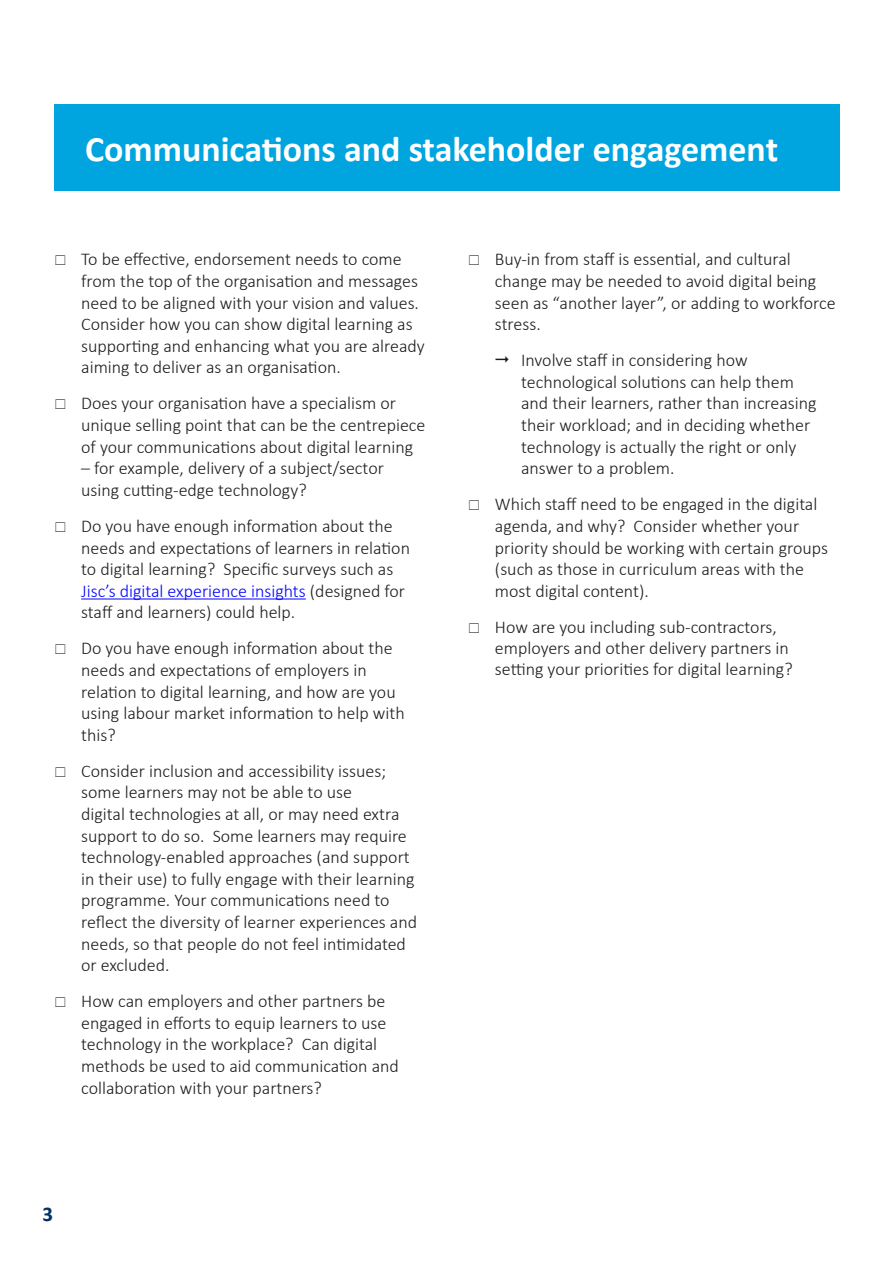
<style>
.page{position:relative;width:893px;height:1263px;background:#fff}
.page>*{position:absolute;margin:0;border:0;box-sizing:border-box;transform-origin:0 0}
.t1{font:700 36px "Calibri";color:#fff}
.t2{font:700 21px "Calibri";color:#003466}
.t3{font:300 18px/21.6px "Calibri";color:#1d1d1b}
.s1{color:#0203ff}
</style>
<div class="page">
<div style="left:54px;top:105px;width:785px;height:86px;background:#00a5df"></div>
<hr style="left:81px;top:598px;width:225px;height:1px;background:#0203ff">
<h1 class="t1" style="left:85px;top:126px;width:695px">Communications and stakeholder engagement</h1>
<p class="t3" style="left:81px;top:248px;width:345px">To be effective, endorsement needs to come from the top of the organisation and messages need to be aligned with your vision and values.<br>Consider how you can show digital learning as supporting and enhancing what you are already aiming to deliver as an organisation.</p>
<p class="t3" style="left:81px;top:392px;width:346px">Does your organisation have a specialism or unique selling point that can be the centrepiece of your communications about digital learning</p>
<p class="t3" style="left:81px;top:457px;width:304px">– for example, delivery of a subject/sector using cutting-edge technology?</p>
<p class="t3" style="left:81px;top:514px;width:330px">Do you have enough information about the needs and expectations of learners in relation to digital learning? Specific surveys such as <span class="s1">Jisc’s digital experience insights</span> (designed for staff and learners) could help.</p>
<p class="t3" style="left:81px;top:637px;width:325px">Do you have enough information about the needs and expectations of employers in relation to digital learning, and how are you using labour market information to help with this?</p>
<p class="t3" style="left:81px;top:759px;width:337px">Consider inclusion and accessibility issues; some learners may not be able to use<br>digital technologies at all, or may need extra support to do so. Some learners may require technology-enabled approaches (and support in their use) to fully engage with their learning programme. Your communications need to reflect the diversity of learner experiences and needs, so that people do not feel intimidated or excluded.</p>
<p class="t3" style="left:81px;top:989px;width:319px">How can employers and other partners be engaged in efforts to equip learners to use technology in the workplace? Can digital methods be used to aid communication and collaboration with your partners?</p>
<p class="t3" style="left:495px;top:248px;width:342px">Buy-in from staff is essential, and cultural change may be needed to avoid digital being seen as “another layer”, or adding to workforce stress.</p>
<p class="t3" style="left:521px;top:349px;width:297px">Involve staff in considering how technological solutions can help them and their learners, rather than increasing their workload; and in deciding whether technology is actually the right or only answer to a problem.</p>
<p class="t3" style="left:495px;top:493px;width:334px">Which staff need to be engaged in the digital agenda, and why? Consider whether your priority should be working with certain groups (such as those in curriculum areas with the most digital content).</p>
<p class="t3" style="left:495px;top:615px;width:299px;line-height:21px">How are you including sub-contractors, employers and other delivery partners in setting your priorities for digital learning?</p>
<p class="t2" style="left:43px;top:1201px;width:12px">3</p>
</div>
